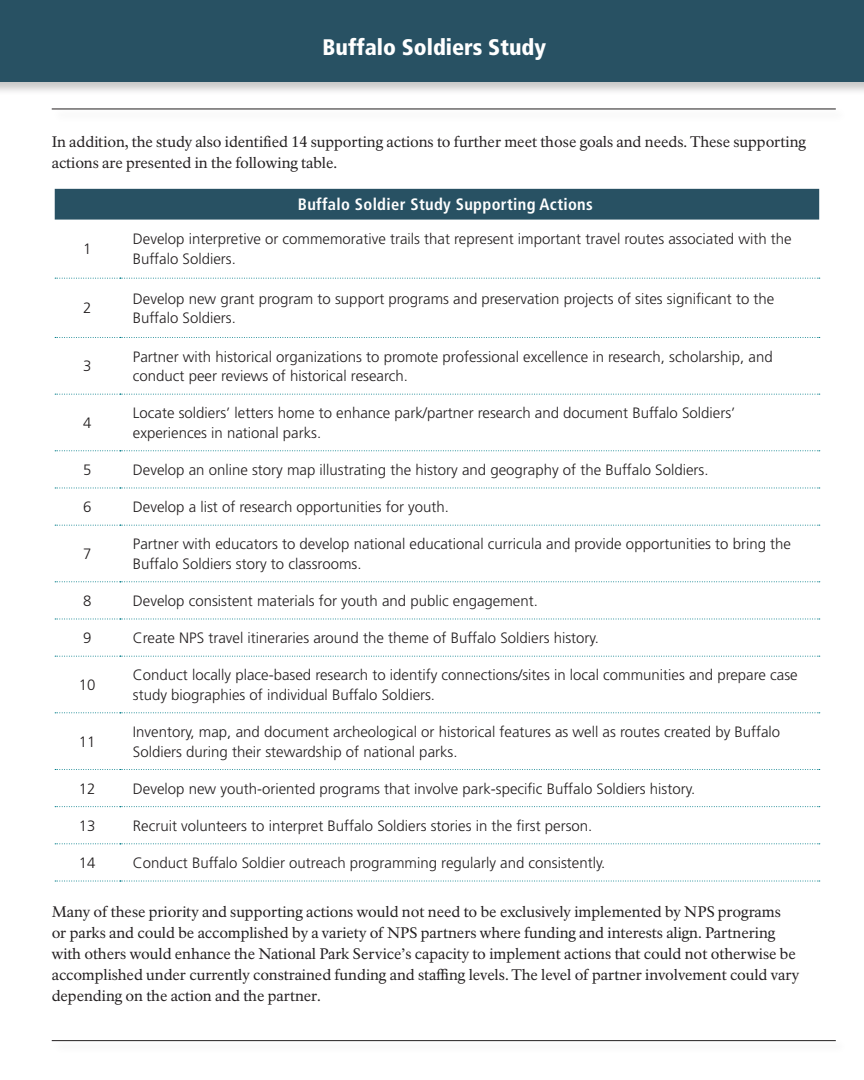
<style>
.page{position:relative;width:864px;height:1080px;background:#fff}
.page>*{position:absolute;margin:0;border:0;box-sizing:border-box;transform-origin:0 0}
.Heading_white_center{font:900 condensed 22.5px "Frutiger LT Std";color:#fff}
.Table_Header{font:700 condensed 16.5px "Frutiger LT Std";letter-spacing:.02em;color:#fff}
.t1{font:300 15px/19.5px "Frutiger LT Std";color:#231f20}
.Body{font:15px/21px "NPS Rawlinson OT";color:#231f20}
.Pa15{font:300 15px "Frutiger LT Std";color:#211d1e}
</style>
<div class="page">
<div style="left:0;top:0;width:864px;height:96px;background:#231f20;opacity:.25"></div>
<div style="left:0;top:0;width:864px;height:82px;background:#285163"></div>
<div style="left:52px;top:107px;width:797px;height:16px;background:#231f20;opacity:.25"></div>
<hr style="left:52px;top:109px;width:784px;height:1px;background:#231f20">
<div style="left:52px;top:1039px;width:797px;height:16px;background:#231f20;opacity:.25"></div>
<hr style="left:52px;top:1040px;width:784px;height:1px;background:#231f20">
<div style="left:55px;top:189px;width:764px;height:31px;background:#285163"></div>
<svg style="left:55px;top:278px;width:765px;height:1px"></svg>
<svg style="left:55px;top:337px;width:765px;height:1px"></svg>
<svg style="left:55px;top:394px;width:765px;height:1px"></svg>
<svg style="left:55px;top:450px;width:765px;height:1px"></svg>
<svg style="left:55px;top:488px;width:765px;height:1px"></svg>
<svg style="left:55px;top:525px;width:765px;height:1px"></svg>
<svg style="left:55px;top:581px;width:765px;height:1px"></svg>
<svg style="left:55px;top:619px;width:765px;height:1px"></svg>
<svg style="left:55px;top:656px;width:765px;height:1px"></svg>
<svg style="left:55px;top:712px;width:765px;height:1px"></svg>
<svg style="left:55px;top:769px;width:765px;height:1px"></svg>
<svg style="left:55px;top:806px;width:765px;height:1px"></svg>
<svg style="left:55px;top:843px;width:765px;height:1px"></svg>
<svg style="left:55px;top:881px;width:765px;height:1px"></svg>
<p class="Heading_white_center" style="left:323px;top:33px;width:225px">Buffalo Soldiers Study</p>
<p class="Body" style="left:52px;top:131px;width:756px">In addition, the study also identified 14 supporting actions to further meet those goals and needs. These supporting actions are presented in the following table.</p>
<p class="Table_Header" style="left:298px;top:195px;width:297px">Buffalo Soldier Study Supporting Actions</p>
<p class="Pa15" style="left:83px;top:240px;width:10px">1</p>
<p class="t1" style="left:133px;top:230px;width:660px">Develop interpretive or commemorative trails that represent important travel routes associated with the<br>Buffalo Soldiers.</p>
<p class="Pa15" style="left:83px;top:300px;width:10px">2</p>
<p class="t1" style="left:133px;top:289px;width:643px">Develop new grant program to support programs and preservation projects of sites significant to the<br>Buffalo Soldiers.</p>
<p class="Pa15" style="left:83px;top:358px;width:10px">3</p>
<p class="t1" style="left:133px;top:347px;width:641px">Partner with historical organizations to promote professional excellence in research, scholarship, and conduct peer reviews of historical research.</p>
<p class="Pa15" style="left:83px;top:414px;width:10px">4</p>
<p class="t1" style="left:133px;top:404px;width:604px">Locate soldiers’ letters home to enhance park/partner research and document Buffalo Soldiers’ experiences in national parks.</p>
<p class="Pa15" style="left:83px;top:461px;width:10px">5</p>
<p class="t1" style="left:133px;top:460px;width:577px">Develop an online story map illustrating the history and geography of the Buffalo Soldiers.</p>
<p class="Pa15" style="left:83px;top:499px;width:10px">6</p>
<p class="t1" style="left:133px;top:497px;width:318px">Develop a list of research opportunities for youth.</p>
<p class="Pa15" style="left:83px;top:545px;width:10px">7</p>
<p class="t1" style="left:133px;top:535px;width:660px">Partner with educators to develop national educational curricula and provide opportunities to bring the<br>Buffalo Soldiers story to classrooms.</p>
<p class="Pa15" style="left:83px;top:592px;width:10px">8</p>
<p class="t1" style="left:133px;top:591px;width:407px">Develop consistent materials for youth and public engagement.</p>
<p class="Pa15" style="left:83px;top:630px;width:10px">9</p>
<p class="t1" style="left:133px;top:628px;width:468px">Create NPS travel itineraries around the theme of Buffalo Soldiers history.</p>
<p class="Pa15" style="left:79px;top:676px;width:18px">10</p>
<p class="t1" style="left:133px;top:666px;width:666px">Conduct locally place-based research to identify connections/sites in local communities and prepare case study biographies of individual Buffalo Soldiers.</p>
<p class="Pa15" style="left:79px;top:733px;width:18px">11</p>
<p class="t1" style="left:133px;top:722px;width:649px">Inventory, map, and document archeological or historical features as well as routes created by Buffalo<br>Soldiers during their stewardship of national parks.</p>
<p class="Pa15" style="left:79px;top:780px;width:18px">12</p>
<p class="t1" style="left:133px;top:779px;width:564px">Develop new youth-oriented programs that involve park-specific Buffalo Soldiers history.</p>
<p class="Pa15" style="left:79px;top:817px;width:18px">13</p>
<p class="t1" style="left:133px;top:816px;width:461px">Recruit volunteers to interpret Buffalo Soldiers stories in the first person.</p>
<p class="Pa15" style="left:79px;top:854px;width:18px">14</p>
<p class="t1" style="left:133px;top:853px;width:474px">Conduct Buffalo Soldier outreach programming regularly and consistently.</p>
<p class="Body" style="left:52px;top:901px;width:749px">Many of these priority and supporting actions would not need to be exclusively implemented by NPS programs<br>or parks and could be accomplished by a variety of NPS partners where funding and interests align. Partnering with others would enhance the National Park Service’s capacity to implement actions that could not otherwise be accomplished under currently constrained funding and staffing levels. The level of partner involvement could vary depending on the action and the partner.</p>
</div>
